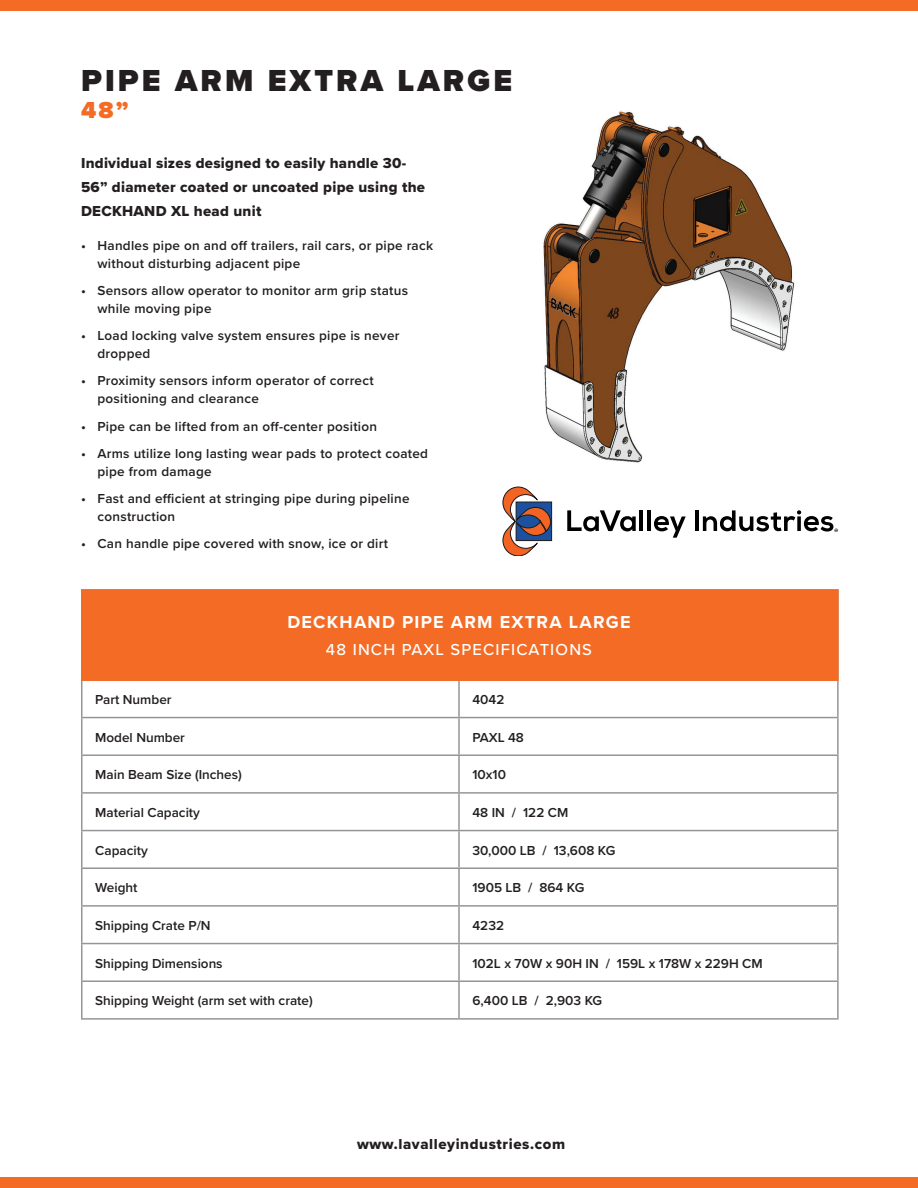
<style>
.page{position:relative;width:918px;height:1188px;background:#fff}
.page>*{position:absolute;margin:0;border:0;box-sizing:border-box;transform-origin:0 0}
.t1{font:900 31.5px "Proxima Nova";letter-spacing:.1em;color:#231f20}
.t2{font:900 24px "Proxima Nova";color:#f36b24}
.t3{font:700 18px "Proxima Nova";letter-spacing:.07em;color:#fff}
.t4{font:500 16.5px "Proxima Nova";letter-spacing:.07em;color:#fff}
.t5{font:15px/24px "Proxima Nova Extrabld";letter-spacing:.02em;color:#231f20}
.t6{font:15px "Proxima Nova Extrabld";letter-spacing:.04em;color:#231f20}
.t7{font:600 13.5px/18px "Proxima Nova";letter-spacing:.02em;color:#231f20}
.t8{font:600 13.5px "Proxima Nova";color:#231f20}
.t9{font:700 4.8px "Nexa";color:#000001}
</style>
<div class="page">
<hr style="left:81px;top:681px;width:1px;height:36px;background:#939598">
<hr style="left:458px;top:681px;width:2px;height:36px;background:#939598">
<hr style="left:837px;top:681px;width:2px;height:36px;background:#939598">
<hr style="left:81px;top:717px;width:378px;height:1px;background:#939598">
<hr style="left:81px;top:718px;width:1px;height:36px;background:#939598">
<hr style="left:459px;top:717px;width:380px;height:1px;background:#939598">
<hr style="left:458px;top:718px;width:2px;height:36px;background:#939598">
<hr style="left:837px;top:718px;width:2px;height:36px;background:#939598">
<hr style="left:81px;top:754px;width:378px;height:2px;background:#939598">
<hr style="left:81px;top:756px;width:1px;height:36px;background:#939598">
<hr style="left:459px;top:754px;width:380px;height:2px;background:#939598">
<hr style="left:458px;top:756px;width:2px;height:36px;background:#939598">
<hr style="left:837px;top:756px;width:2px;height:36px;background:#939598">
<hr style="left:81px;top:792px;width:378px;height:2px;background:#939598">
<hr style="left:81px;top:794px;width:1px;height:36px;background:#939598">
<hr style="left:459px;top:792px;width:380px;height:2px;background:#939598">
<hr style="left:458px;top:794px;width:2px;height:36px;background:#939598">
<hr style="left:837px;top:794px;width:2px;height:36px;background:#939598">
<hr style="left:81px;top:830px;width:378px;height:1px;background:#939598">
<hr style="left:81px;top:831px;width:1px;height:36px;background:#939598">
<hr style="left:459px;top:830px;width:380px;height:1px;background:#939598">
<hr style="left:458px;top:831px;width:2px;height:36px;background:#939598">
<hr style="left:837px;top:831px;width:2px;height:36px;background:#939598">
<hr style="left:81px;top:867px;width:378px;height:2px;background:#939598">
<hr style="left:81px;top:869px;width:1px;height:36px;background:#939598">
<hr style="left:459px;top:867px;width:380px;height:2px;background:#939598">
<hr style="left:458px;top:869px;width:2px;height:36px;background:#939598">
<hr style="left:837px;top:869px;width:2px;height:36px;background:#939598">
<hr style="left:81px;top:905px;width:378px;height:2px;background:#939598">
<hr style="left:81px;top:907px;width:1px;height:36px;background:#939598">
<hr style="left:459px;top:905px;width:380px;height:2px;background:#939598">
<hr style="left:458px;top:907px;width:2px;height:36px;background:#939598">
<hr style="left:837px;top:907px;width:2px;height:36px;background:#939598">
<hr style="left:81px;top:943px;width:378px;height:1px;background:#939598">
<hr style="left:81px;top:944px;width:1px;height:36px;background:#939598">
<hr style="left:459px;top:943px;width:380px;height:1px;background:#939598">
<hr style="left:458px;top:944px;width:2px;height:36px;background:#939598">
<hr style="left:837px;top:944px;width:2px;height:36px;background:#939598">
<hr style="left:81px;top:980px;width:378px;height:2px;background:#939598">
<hr style="left:81px;top:982px;width:1px;height:36px;background:#939598">
<hr style="left:459px;top:980px;width:380px;height:2px;background:#939598">
<hr style="left:458px;top:982px;width:2px;height:36px;background:#939598">
<hr style="left:837px;top:982px;width:2px;height:36px;background:#939598">
<hr style="left:81px;top:1018px;width:378px;height:2px;background:#939598">
<hr style="left:459px;top:1018px;width:380px;height:2px;background:#939598">
<div style="left:81px;top:589px;width:758px;height:92px;background:#f36b24;border:2px solid #f36b24"></div>
<svg style="left:567px;top:510px;width:69px;height:21px"></svg>
<hr style="left:640px;top:510px;width:3px;height:21px;background:#000001">
<hr style="left:647px;top:510px;width:4px;height:21px;background:#000001">
<svg style="left:654px;top:516px;width:32px;height:22px"></svg>
<hr style="left:695px;top:510px;width:4px;height:21px;background:#000001">
<svg style="left:703px;top:510px;width:130px;height:22px"></svg>
<div style="left:516px;top:502px;width:36px;height:39px;background:#27282e"></div>
<svg style="left:503px;top:487px;width:48px;height:69px"></svg>
<div style="left:0;top:1178px;width:918px;height:10px;background:#f36b24"></div>
<div style="left:0;top:0;width:918px;height:11px;background:#f36b24"></div>
<img style="left:543px;top:111px;width:252px;height:352px">
<h1 class="t1" style="left:81px;top:57px;width:433px">PIPE ARM EXTRA LARGE</h1>
<h2 class="t2" style="left:81px;top:92px;width:49px">48”</h2>
<p class="t5" style="left:81px;top:150px;width:346px">Individual sizes designed to easily handle 30-<br>56” diameter coated or uncoated pipe using the<br>DECKHAND XL head unit</p>
<p class="t7" style="left:97px;top:236px;width:337px;text-indent:-16px">• Handles pipe on and off trailers, rail cars, or pipe rack without disturbing adjacent pipe</p>
<p class="t7" style="left:97px;top:281px;width:312px;text-indent:-16px">• Sensors allow operator to monitor arm grip status while moving pipe</p>
<p class="t7" style="left:97px;top:326px;width:304px;text-indent:-16px">• Load locking valve system ensures pipe is never dropped</p>
<p class="t7" style="left:97px;top:371px;width:278px;text-indent:-16px">• Proximity sensors inform operator of correct positioning and clearance</p>
<p class="t7" style="left:81px;top:417px;width:298px">• Pipe can be lifted from an off-center position</p>
<p class="t7" style="left:97px;top:444px;width:332px;text-indent:-16px">• Arms utilize long lasting wear pads to protect coated pipe from damage</p>
<p class="t7" style="left:97px;top:489px;width:314px;text-indent:-16px">• Fast and efficient at stringing pipe during pipeline construction</p>
<p class="t7" style="left:81px;top:534px;width:309px">• Can handle pipe covered with snow, ice or dirt</p>
<h3 class="t3" style="left:287px;top:609px;width:345px">DECKHAND PIPE ARM EXTRA LARGE</h3>
<p class="t4" style="left:326px;top:637px;width:268px">48 INCH PAXL SPECIFICATIONS</p>
<p class="t8" style="left:95px;top:689px;width:78px">Part Number</p>
<p class="t7" style="left:472px;top:690px;width:34px">4042</p>
<p class="t8" style="left:95px;top:727px;width:91px">Model Number</p>
<p class="t7" style="left:472px;top:728px;width:53px">PAXL 48</p>
<p class="t8" style="left:95px;top:765px;width:148px">Main Beam Size (Inches)</p>
<p class="t7" style="left:472px;top:766px;width:35px">10x10</p>
<p class="t8" style="left:95px;top:802px;width:106px">Material Capacity</p>
<p class="t7" style="left:472px;top:803px;width:97px">48 IN / 122 CM</p>
<p class="t8" style="left:95px;top:840px;width:54px">Capacity</p>
<p class="t8" style="left:472px;top:840px;width:144px">30,000 LB / 13,608 KG</p>
<p class="t7" style="left:95px;top:878px;width:44px">Weight</p>
<p class="t8" style="left:472px;top:878px;width:113px">1905 LB / 864 KG</p>
<p class="t8" style="left:95px;top:915px;width:117px">Shipping Crate P/N</p>
<p class="t7" style="left:472px;top:916px;width:33px">4232</p>
<p class="t8" style="left:95px;top:953px;width:129px">Shipping Dimensions</p>
<p class="t8" style="left:472px;top:953px;width:292px">102L x 70W x 90H IN / 159L x 178W x 229H CM</p>
<p class="t8" style="left:95px;top:991px;width:219px">Shipping Weight (arm set with crate)</p>
<p class="t8" style="left:472px;top:991px;width:131px">6,400 LB / 2,903 KG</p>
<p class="t6" style="left:357px;top:1133px;width:210px">www.lavalleyindustries.com</p>
<p class="t9" style="left:834px;top:527px;width:6px">®</p>
</div>
